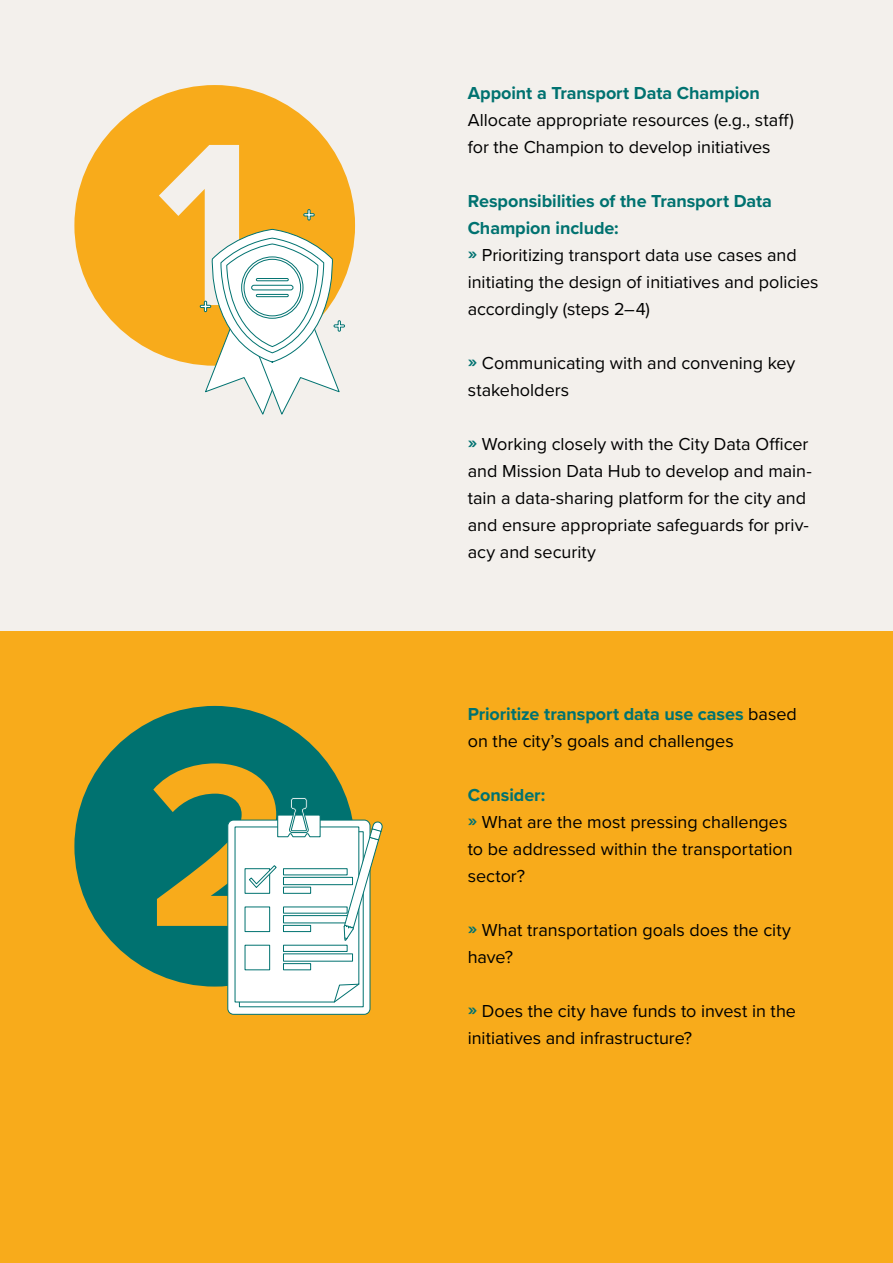
<style>
.page{position:relative;width:893px;height:1263px;background:#fff}
.page>*{position:absolute;margin:0;border:0;box-sizing:border-box;transform-origin:0 0}
.t1{font:700 240px "Proxima Nova";color:#f3f0ec}
.t2{font:700 240px "Proxima Nova";color:#f8ab1b}
.t3{font:18px/27px "Proxima Nova";color:#000}
.t4{font:700 18px "Proxima Nova";letter-spacing:-.005em;color:#007270}
.s1{font-weight:700;color:#007270}
</style>
<div class="page">
<div style="left:0;top:0;width:893px;height:631px;background:#f3f0ec"></div>
<div style="left:0;top:631px;width:893px;height:632px;background:#f8ab1b"></div>
<div style="left:74px;top:85px;width:281px;height:281px;background:#f8ab1b;border-radius:50%"></div>
<div style="left:74px;top:706px;width:281px;height:280px;background:#007270;border-radius:50%"></div>
<svg style="left:199px;top:164px;width:146px;height:251px"></svg>
<div style="left:228px;top:820px;width:142px;height:194px;background:#fff;border-radius:6px"></div>
<div style="left:228px;top:820px;width:142px;height:194px;border:1px solid #007270;border-radius:6px"></div>
<svg style="left:234px;top:797px;width:149px;height:206px"></svg>
<h1 class="t1" style="left:156px;top:46px;width:100px">1</h1>
<h1 class="t2" style="left:146px;top:667px;width:146px">2</h1>
<p class="t4" style="left:468px;top:80px;width:294px">Appoint a Transport Data Champion</p>
<p class="t3" style="left:468px;top:106px;width:328px">Allocate appropriate resources (e.g., staff) for the Champion to develop initiatives</p>
<p class="t3" style="left:468px;top:187px;width:352px"><span class="s1">Responsibilities of the Transport Data Champion include:<br>»</span> Prioritizing transport data use cases and initiating the design of initiatives and policies accordingly (steps 2–4)</p>
<p class="t3" style="left:468px;top:349px;width:329px"><span class="s1">»</span> Communicating with and convening key stakeholders</p>
<p class="t3" style="left:468px;top:430px;width:346px"><span class="s1">»</span> Working closely with the City Data Officer and Mission Data Hub to develop and main&shy;tain a data-sharing platform for the city and and ensure appropriate safeguards for priv&shy;acy and security</p>
<p class="t3" style="left:468px;top:700px;width:331px"><span class="s1">Prioritize transport data use cases</span> based on the cityʼs goals and challenges</p>
<p class="t3" style="left:468px;top:781px;width:326px"><span class="s1">Consider:<br>»</span> What are the most pressing challenges to be addressed within the transportation sector?</p>
<p class="t3" style="left:468px;top:916px;width:325px"><span class="s1">»</span> What transportation goals does the city have?</p>
<p class="t3" style="left:468px;top:997px;width:330px"><span class="s1">»</span> Does the city have funds to invest in the initiatives and infrastructure?</p>
</div>
